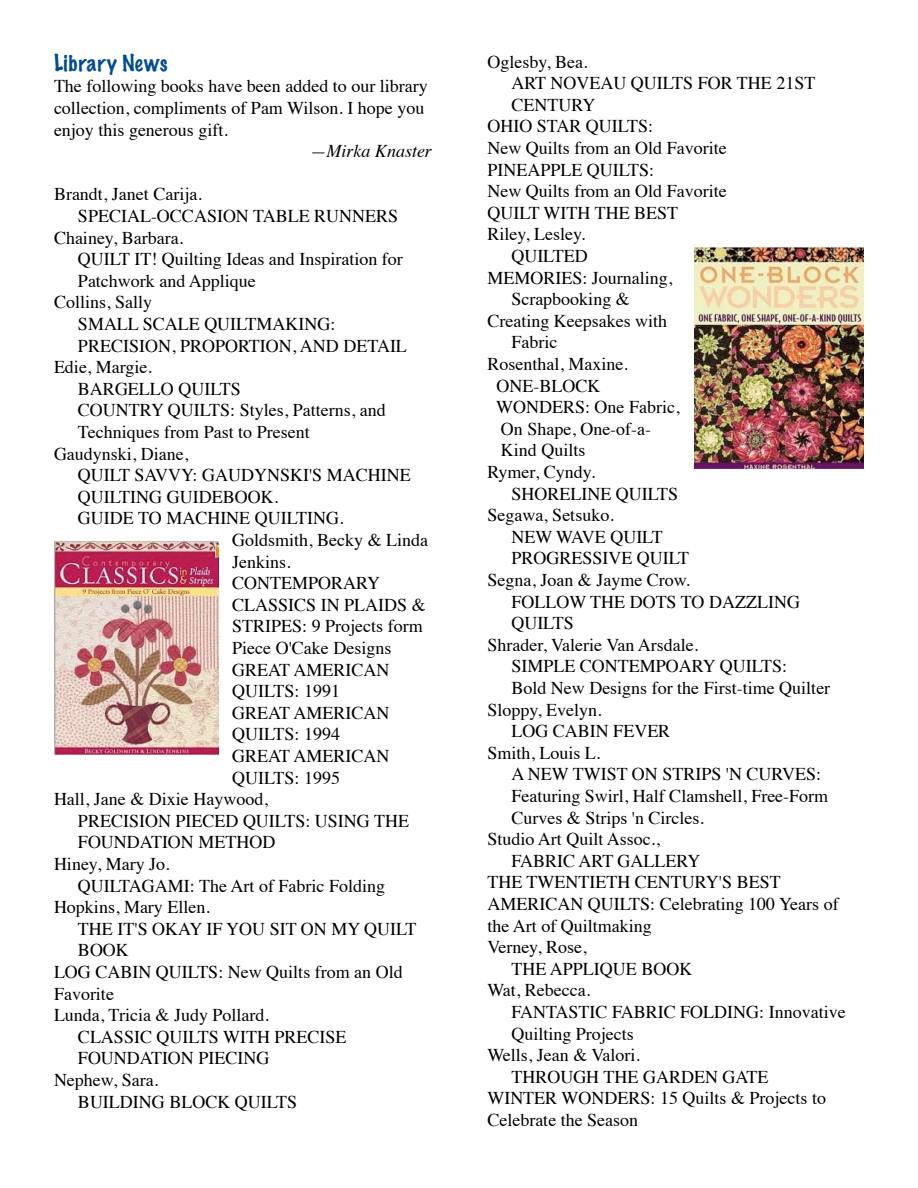
<style>
.page{position:relative;width:918px;height:1188px;background:#fff}
.page>*{position:absolute;margin:0;border:0;box-sizing:border-box;transform-origin:0 0}
.t1{font:100 21px "Marker Felt";letter-spacing:.035em;color:#004b91}
.t2{font:18px/21.6px "Times";color:#000}
.t3{font:italic 18px "Times";color:#000}
</style>
<div class="page">
<img style="left:695px;top:247px;width:169px;height:222px">
<img style="left:54px;top:541px;width:165px;height:213px">
<p class="t1" style="left:54px;top:48px;width:115px">Library News</p>
<p class="t2" style="left:54px;top:74px;width:375px">The following books have been added to our library collection, compliments of Pam Wilson. I hope you enjoy this generous gift.</p>
<p class="t3" style="left:310px;top:136px;width:123px">—Mirka Knaster</p>
<p class="t2" style="left:54px;top:182px;width:149px">Brandt, Janet Carija.</p>
<p class="t2" style="left:78px;top:204px;width:322px">SPECIAL-OCCASION TABLE RUNNERS</p>
<p class="t2" style="left:54px;top:225px;width:131px">Chainey, Barbara.</p>
<p class="t2" style="left:78px;top:247px;width:326px">QUILT IT! Quilting Ideas and Inspiration for</p>
<p class="t2" style="left:78px;top:268px;width:179px">Patchwork and Applique</p>
<p class="t2" style="left:54px;top:290px;width:100px">Collins, Sally</p>
<p class="t2" style="left:78px;top:312px;width:259px">SMALL SCALE QUILTMAKING:</p>
<p class="t2" style="left:78px;top:333px;width:331px">PRECISION, PROPORTION, AND DETAIL</p>
<p class="t2" style="left:54px;top:355px;width:100px">Edie, Margie.</p>
<p class="t2" style="left:78px;top:376px;width:164px">BARGELLO QUILTS</p>
<p class="t2" style="left:78px;top:398px;width:309px">COUNTRY QUILTS: Styles, Patterns, and</p>
<p class="t2" style="left:78px;top:420px;width:233px">Techniques from Past to Present</p>
<p class="t2" style="left:54px;top:441px;width:136px">Gaudynski, Diane,</p>
<p class="t2" style="left:78px;top:463px;width:334px">QUILT SAVVY: GAUDYNSKI'S MACHINE</p>
<p class="t2" style="left:78px;top:484px;width:202px">QUILTING GUIDEBOOK.</p>
<p class="t2" style="left:78px;top:506px;width:267px">GUIDE TO MACHINE QUILTING.</p>
<p class="t2" style="left:232px;top:528px;width:198px">Goldsmith, Becky &amp; Linda</p>
<p class="t2" style="left:232px;top:549px;width:60px">Jenkins.</p>
<p class="t2" style="left:232px;top:571px;width:150px">CONTEMPORARY</p>
<p class="t2" style="left:232px;top:592px;width:195px">CLASSICS IN PLAIDS &amp;</p>
<p class="t2" style="left:232px;top:614px;width:192px">STRIPES: 9 Projects form</p>
<p class="t2" style="left:232px;top:636px;width:161px">Piece O'Cake Designs</p>
<p class="t2" style="left:232px;top:657px;width:159px">GREAT AMERICAN</p>
<p class="t2" style="left:232px;top:679px;width:109px">QUILTS: 1991</p>
<p class="t2" style="left:232px;top:700px;width:159px">GREAT AMERICAN</p>
<p class="t2" style="left:232px;top:722px;width:109px">QUILTS: 1994</p>
<p class="t2" style="left:232px;top:744px;width:159px">GREAT AMERICAN</p>
<p class="t2" style="left:232px;top:765px;width:109px">QUILTS: 1995</p>
<p class="t2" style="left:54px;top:787px;width:215px">Hall, Jane &amp; Dixie Haywood,</p>
<p class="t2" style="left:78px;top:808px;width:333px">PRECISION PIECED QUILTS: USING THE</p>
<p class="t2" style="left:78px;top:830px;width:199px">FOUNDATION METHOD</p>
<p class="t2" style="left:54px;top:852px;width:117px">Hiney, Mary Jo.</p>
<p class="t2" style="left:78px;top:873px;width:309px">QUILTAGAMI: The Art of Fabric Folding</p>
<p class="t2" style="left:54px;top:895px;width:157px">Hopkins, Mary Ellen.</p>
<p class="t2" style="left:78px;top:916px;width:340px">THE IT'S OKAY IF YOU SIT ON MY QUILT</p>
<p class="t2" style="left:78px;top:938px;width:52px">BOOK</p>
<p class="t2" style="left:54px;top:960px;width:350px">LOG CABIN QUILTS: New Quilts from an Old</p>
<p class="t2" style="left:54px;top:981px;width:61px">Favorite</p>
<p class="t2" style="left:54px;top:1003px;width:217px">Lunda, Tricia &amp; Judy Pollard.</p>
<p class="t2" style="left:78px;top:1024px;width:270px">CLASSIC QUILTS WITH PRECISE</p>
<p class="t2" style="left:78px;top:1046px;width:193px">FOUNDATION PIECING</p>
<p class="t2" style="left:54px;top:1068px;width:106px">Nephew, Sara.</p>
<p class="t2" style="left:78px;top:1089px;width:221px">BUILDING BLOCK QUILTS</p>
<p class="t2" style="left:487px;top:49px;width:102px">Oglesby, Bea.</p>
<p class="t2" style="left:511px;top:71px;width:306px">ART NOVEAU QUILTS FOR THE 21ST</p>
<p class="t2" style="left:511px;top:92px;width:86px">CENTURY</p>
<p class="t2" style="left:487px;top:114px;width:167px">OHIO STAR QUILTS:</p>
<p class="t2" style="left:487px;top:136px;width:241px">New Quilts from an Old Favorite</p>
<p class="t2" style="left:487px;top:157px;width:168px">PINEAPPLE QUILTS:</p>
<p class="t2" style="left:487px;top:179px;width:241px">New Quilts from an Old Favorite</p>
<p class="t2" style="left:487px;top:200px;width:192px">QUILT WITH THE BEST</p>
<p class="t2" style="left:487px;top:222px;width:100px">Riley, Lesley.</p>
<p class="t2" style="left:511px;top:244px;width:78px">QUILTED</p>
<p class="t2" style="left:487px;top:265px;width:187px">MEMORIES: Journaling,</p>
<p class="t2" style="left:511px;top:287px;width:120px">Scrapbooking &amp;</p>
<p class="t2" style="left:487px;top:308px;width:181px">Creating Keepsakes with</p>
<p class="t2" style="left:511px;top:330px;width:47px">Fabric</p>
<p class="t2" style="left:487px;top:352px;width:142px">Rosenthal, Maxine.</p>
<p class="t2" style="left:496px;top:373px;width:105px">ONE-BLOCK</p>
<p class="t2" style="left:496px;top:395px;width:185px">WONDERS: One Fabric,</p>
<p class="t2" style="left:501px;top:416px;width:152px">On Shape, One-of-a-</p>
<p class="t2" style="left:501px;top:438px;width:86px">Kind Quilts</p>
<p class="t2" style="left:487px;top:460px;width:109px">Rymer, Cyndy.</p>
<p class="t2" style="left:511px;top:481px;width:168px">SHORELINE QUILTS</p>
<p class="t2" style="left:487px;top:503px;width:128px">Segawa, Setsuko.</p>
<p class="t2" style="left:511px;top:524px;width:153px">NEW WAVE QUILT</p>
<p class="t2" style="left:511px;top:546px;width:179px">PROGRESSIVE QUILT</p>
<p class="t2" style="left:487px;top:568px;width:204px">Segna, Joan &amp; Jayme Crow.</p>
<p class="t2" style="left:511px;top:589px;width:290px">FOLLOW THE DOTS TO DAZZLING</p>
<p class="t2" style="left:511px;top:611px;width:64px">QUILTS</p>
<p class="t2" style="left:487px;top:632px;width:213px">Shrader, Valerie Van Arsdale.</p>
<p class="t2" style="left:511px;top:654px;width:277px">SIMPLE CONTEMPOARY QUILTS:</p>
<p class="t2" style="left:511px;top:676px;width:320px">Bold New Designs for the First-time Quilter</p>
<p class="t2" style="left:487px;top:697px;width:116px">Sloppy, Evelyn.</p>
<p class="t2" style="left:511px;top:719px;width:160px">LOG CABIN FEVER</p>
<p class="t2" style="left:487px;top:740px;width:115px">Smith, Louis L.</p>
<p class="t2" style="left:511px;top:762px;width:311px">A NEW TWIST ON STRIPS 'N CURVES:</p>
<p class="t2" style="left:511px;top:784px;width:318px">Featuring Swirl, Half Clamshell, Free-Form</p>
<p class="t2" style="left:511px;top:805px;width:194px">Curves &amp; Strips 'n Circles.</p>
<p class="t2" style="left:487px;top:827px;width:174px">Studio Art Quilt Assoc.,</p>
<p class="t2" style="left:511px;top:848px;width:191px">FABRIC ART GALLERY</p>
<p class="t2" style="left:487px;top:870px;width:295px">THE TWENTIETH CENTURY'S BEST</p>
<p class="t2" style="left:487px;top:892px;width:353px">AMERICAN QUILTS: Celebrating 100 Years of</p>
<p class="t2" style="left:487px;top:913px;width:166px">the Art of Quiltmaking</p>
<p class="t2" style="left:487px;top:935px;width:101px">Verney, Rose,</p>
<p class="t2" style="left:511px;top:956px;width:182px">THE APPLIQUE BOOK</p>
<p class="t2" style="left:487px;top:978px;width:105px">Wat, Rebecca.</p>
<p class="t2" style="left:511px;top:1000px;width:336px">FANTASTIC FABRIC FOLDING: Innovative</p>
<p class="t2" style="left:511px;top:1021px;width:124px">Quilting Projects</p>
<p class="t2" style="left:487px;top:1043px;width:154px">Wells, Jean &amp; Valori.</p>
<p class="t2" style="left:511px;top:1064px;width:259px">THROUGH THE GARDEN GATE</p>
<p class="t2" style="left:487px;top:1086px;width:340px">WINTER WONDERS: 15 Quilts &amp; Projects to</p>
<p class="t2" style="left:487px;top:1108px;width:152px">Celebrate the Season</p>
</div>
